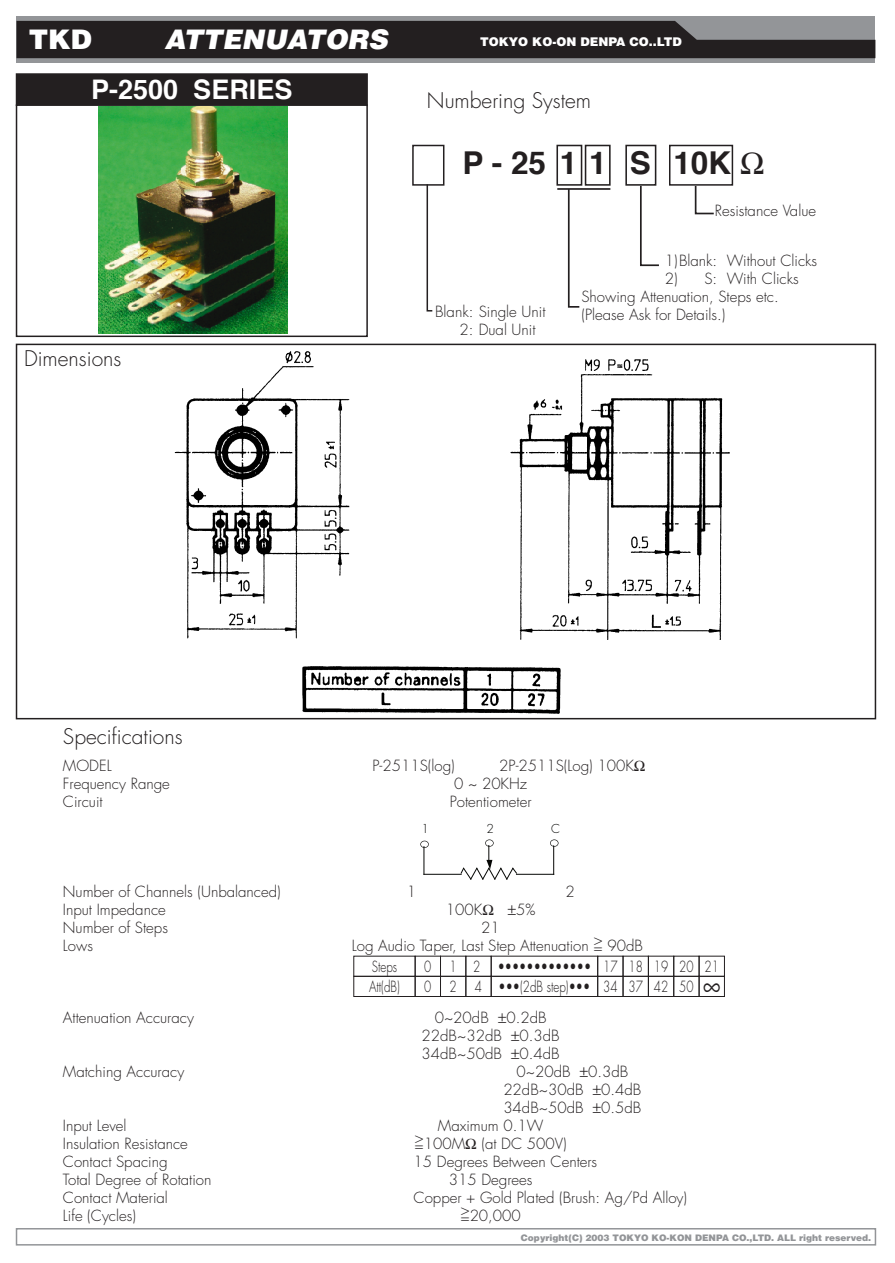
<style>
.page{position:relative;width:895px;height:1263px;background:#fff}
.page>*{position:absolute;margin:0;border:0;box-sizing:border-box;transform-origin:0 0}
.t1{font:700 31.5px "Helvetica";color:#231f20}
.t2{font:700 27px "Helvetica";color:#fff}
.t3{font:italic 900 27px "Helvetica";color:#fff}
.t4{font:900 27px "Helvetica";color:#fff}
.t5{font:300 21px "Futura";color:#231f20}
.t6{font:300 15px/18px "Futura";color:#231f20;text-align:center}
.t7{font:300 15px "Futura";color:#231f20;scale:.77 1}
.t8{font:900 12px "Helvetica";color:#fff}
.t9{font:300 12px "Futura";color:#050604}
.t10{font:900 9px "Helvetica";color:#939598}
</style>
<div class="page">
<svg style="left:16px;top:16px;width:858px;height:47px;background:#8f9194"></svg>
<div style="left:16px;top:1228px;width:859px;height:18px;border:2px solid #939598"></div>
<svg style="left:16px;top:21px;width:858px;height:37px;background:#2f2c2d"></svg>
<div style="left:16px;top:73px;width:351px;height:33px;background:#231f20;border:2px solid #231f20"></div>
<div style="left:16px;top:104px;width:351px;height:233px;background:#fff;border:2px solid #231f20"></div>
<svg style="left:426px;top:186px;width:7px;height:126px"></svg>
<svg style="left:420px;top:841px;width:8px;height:33px"></svg>
<hr style="left:423px;top:874px;width:38px;height:1px;background:#050604">
<hr style="left:516px;top:874px;width:37px;height:1px;background:#050604">
<svg style="left:549px;top:839px;width:9px;height:35px"></svg>
<svg style="left:460px;top:839px;width:57px;height:41px"></svg>
<div style="left:414px;top:956px;width:26px;height:21px;border:1px solid #231f20"></div>
<div style="left:440px;top:956px;width:26px;height:21px;border:1px solid #231f20"></div>
<div style="left:465px;top:956px;width:26px;height:21px;border:1px solid #231f20"></div>
<div style="left:597px;top:956px;width:26px;height:21px;border:1px solid #231f20"></div>
<div style="left:622px;top:956px;width:26px;height:21px;border:1px solid #231f20"></div>
<div style="left:673px;top:956px;width:26px;height:21px;border:1px solid #231f20"></div>
<div style="left:698px;top:956px;width:26px;height:21px;border:1px solid #231f20"></div>
<div style="left:353px;top:976px;width:62px;height:21px;border:1px solid #231f20"></div>
<div style="left:414px;top:976px;width:26px;height:21px;border:1px solid #231f20"></div>
<div style="left:440px;top:976px;width:26px;height:21px;border:1px solid #231f20"></div>
<div style="left:465px;top:976px;width:26px;height:21px;border:1px solid #231f20"></div>
<div style="left:490px;top:976px;width:107px;height:21px;border:1px solid #231f20"></div>
<div style="left:597px;top:976px;width:26px;height:21px;border:1px solid #231f20"></div>
<div style="left:622px;top:976px;width:26px;height:21px;border:1px solid #231f20"></div>
<div style="left:647px;top:976px;width:26px;height:21px;border:1px solid #231f20"></div>
<div style="left:673px;top:976px;width:26px;height:21px;border:1px solid #231f20"></div>
<div style="left:698px;top:976px;width:26px;height:21px;border:1px solid #231f20"></div>
<div style="left:412px;top:145px;width:32px;height:41px;border:2px solid #231f20"></div>
<div style="left:556px;top:145px;width:26px;height:41px;border:2px solid #231f20"></div>
<div style="left:584px;top:145px;width:26px;height:41px;border:2px solid #231f20"></div>
<div style="left:625px;top:145px;width:31px;height:41px;border:2px solid #231f20"></div>
<div style="left:668px;top:145px;width:64px;height:41px;border:2px solid #231f20"></div>
<svg style="left:567px;top:190px;width:13px;height:118px"></svg>
<svg style="left:638px;top:184px;width:21px;height:83px"></svg>
<svg style="left:693px;top:184px;width:22px;height:31px"></svg>
<hr style="left:557px;top:188px;width:53px;height:2px;background:#231f20">
<img style="left:99px;top:107px;width:189px;height:226px">
<img style="left:159px;top:351px;width:578px;height:369px">
<div style="left:16px;top:344px;width:859px;height:375px;border:2px solid #231f20"></div>
<h2 class="t3" style="left:164px;top:21px;width:224px">ATTENUATORS</h2>
<h2 class="t2" style="left:91px;top:71px;width:203px">P-2500 SERIES</h2>
<h2 class="t4" style="left:29px;top:21px;width:64px">TKD</h2>
<p class="t8" style="left:480px;top:34px;width:203px">TOKYO KO-ON DENPA CO..LTD</p>
<h3 class="t5" style="left:426px;top:87px;width:166px">Numbering System</h3>
<h1 class="t1" style="left:462px;top:142px;width:270px">P-25 11 S 10K</h1>
<p class="t6" style="left:714px;top:202px;width:103px">Resistance Value</p>
<p class="t6" style="left:664px;top:252px;width:154px">1)Blank: Without Clicks</p>
<p class="t6" style="left:664px;top:270px;width:135px">2) S: With Clicks</p>
<h3 class="t5" style="left:24px;top:345px;width:99px">Dimensions</h3>
<p class="t6" style="left:581px;top:288px;width:199px">Showing Attenuation, Steps etc.</p>
<p class="t6" style="left:435px;top:303px;width:112px">Blank: Single Unit</p>
<p class="t6" style="left:581px;top:306px;width:145px">(Please Ask for Details.)</p>
<p class="t6" style="left:459px;top:321px;width:77px">2: Dual Unit</p>
<h3 class="t5" style="left:63px;top:724px;width:121px">Specifications</h3>
<p class="t6" style="left:63px;top:757px;width:50px">MODEL</p>
<p class="t6" style="left:372px;top:757px;width:84px">P-2511S(log)</p>
<p class="t6" style="left:499px;top:757px;width:136px">2P-2511S(Log) 100K</p>
<p class="t6" style="left:63px;top:775px;width:108px">Frequency Range</p>
<p class="t6" style="left:454px;top:775px;width:74px">0 ~ 20KHz</p>
<p class="t6" style="left:63px;top:793px;width:41px">Circuit</p>
<p class="t6" style="left:449px;top:793px;width:83px">Potentiometer</p>
<p class="t9" style="left:421px;top:822px;width:9px">1</p>
<p class="t9" style="left:486px;top:822px;width:9px">2</p>
<p class="t9" style="left:551px;top:822px;width:10px">C</p>
<p class="t6" style="left:63px;top:883px;width:219px">Number of Channels (Unbalanced)</p>
<p class="t6" style="left:406px;top:883px;width:11px">1</p>
<p class="t6" style="left:565px;top:883px;width:11px">2</p>
<p class="t6" style="left:63px;top:901px;width:104px">Input Impedance</p>
<p class="t6" style="left:445px;top:901px;width:38px">100K</p>
<p class="t6" style="left:516px;top:901px;width:21px">5%</p>
<p class="t6" style="left:63px;top:919px;width:106px">Number of Steps</p>
<p class="t6" style="left:481px;top:919px;width:20px">21</p>
<p class="t6" style="left:63px;top:937px;width:32px">Lows</p>
<p class="t6" style="left:352px;top:937px;width:252px">Log Audio Taper, Last Step Attenuation &gt;</p>
<p class="t6" style="left:593px;top:937px;width:51px">= 90dB</p>
<p class="t7" style="left:371px;top:957px;width:35px">Steps</p>
<p class="t7" style="left:424px;top:957px;width:384px">0 1 2 ••••••••••••• 17 18 19 20 21</p>
<p class="t7" style="left:369px;top:978px;width:42px">Att(dB)</p>
<p class="t7" style="left:424px;top:978px;width:386px">0 2 4 •••(2dB step)••• 34 37 42 50 ∞</p>
<p class="t6" style="left:63px;top:1009px;width:132px">Attenuation Accuracy</p>
<p class="t6" style="left:421px;top:1009px;width:139px">0~20dB 0.2dB<br>22dB~32dB 0.3dB<br>34dB~50dB 0.4dB</p>
<p class="t6" style="left:63px;top:1063px;width:123px">Matching Accuracy</p>
<p class="t6" style="left:503px;top:1063px;width:139px">0~20dB 0.3dB<br>22dB~30dB 0.4dB<br>34dB~50dB 0.5dB</p>
<p class="t6" style="left:63px;top:1117px;width:65px">Input Level</p>
<p class="t6" style="left:437px;top:1117px;width:107px">Maximum 0.1W</p>
<p class="t6" style="left:63px;top:1135px;width:126px">Insulation Resistance</p>
<p class="t6" style="left:414px;top:1129px;width:11px">&gt;</p>
<p class="t6" style="left:414px;top:1135px;width:153px">=100M (at DC 500V)</p>
<p class="t6" style="left:63px;top:1153px;width:106px">Contact Spacing</p>
<p class="t6" style="left:413px;top:1153px;width:185px">15 Degrees Between Centers</p>
<p class="t6" style="left:63px;top:1171px;width:150px">Total Degree of Rotation</p>
<p class="t6" style="left:448px;top:1171px;width:85px">315 Degrees</p>
<p class="t6" style="left:63px;top:1189px;width:106px">Contact Material</p>
<p class="t6" style="left:413px;top:1189px;width:275px">Copper + Gold Plated (Brush: Ag/Pd Alloy)</p>
<p class="t6" style="left:63px;top:1207px;width:74px">Life (Cycles)</p>
<p class="t6" style="left:460px;top:1201px;width:11px">&gt;</p>
<p class="t6" style="left:460px;top:1207px;width:62px">=20,000</p>
<p class="t10" style="left:520px;top:1231px;width:351px">Copyright(C) 2003 TOKYO KO-KON DENPA CO.,LTD. ALL right reserved.</p>
</div>
